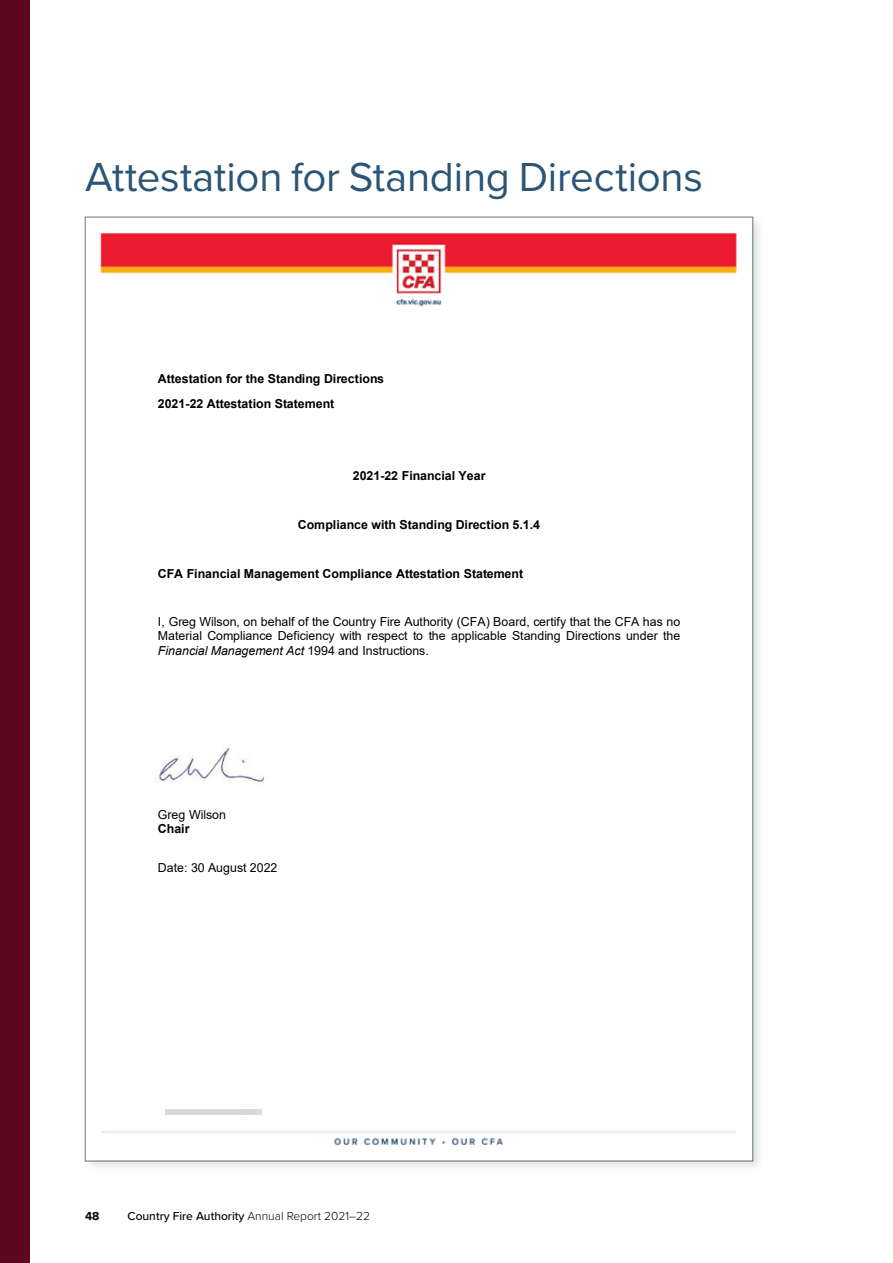
<style>
.page{position:relative;width:893px;height:1263px;background:#fff}
.page>*{position:absolute;margin:0;border:0;box-sizing:border-box;transform-origin:0 0}
.t1{font:42px "Proxima Nova";letter-spacing:-.005em;color:#2b5475}
.t2{font:12.45px/14.2px "Arial";letter-spacing:-.005em;color:#000;text-align:justify}
.t3{font:700 12.45px/24.5px "Arial";color:#000}
.t4{font:500 12px "Proxima Nova";color:#000}
.t5{font:700 12px "Proxima Nova";color:#000}
.s1{font-style:italic}
.s2{font-weight:300}
</style>
<div class="page">
<div style="left:82px;top:214px;width:684px;height:961px;background:#69796d;opacity:.21"></div>
<img style="left:87px;top:219px;width:664px;height:940px">
<img style="left:166px;top:1109px;width:95px;height:5px">
<img style="left:142px;top:733px;width:142px;height:74px">
<div style="left:0;top:0;width:30px;height:1263px;background:#5d081f"></div>
<h1 class="t1" style="left:85px;top:146px;width:619px">Attestation for Standing Directions</h1>
<p class="t3" style="left:158px;top:367px;width:228px">Attestation for the Standing Directions<br>2021-22 Attestation Statement</p>
<p class="t3" style="left:353px;top:464px;width:134px">2021-22 Financial Year</p>
<p class="t3" style="left:298px;top:513px;width:244px">Compliance with Standing Direction 5.1.4</p>
<p class="t3" style="left:158px;top:561px;width:367px">CFA Financial Management Compliance Attestation Statement</p>
<p class="t2" style="left:158px;top:614px;width:524px">I, Greg Wilson, on behalf of the Country Fire Authority (CFA) Board, certify that the CFA has no Material Compliance Deficiency with respect to the applicable Standing Directions under the <span class="s1">Financial Management Act</span> 1994 and Instructions.</p>
<p class="t2" style="left:158px;top:807px;width:69px">Greg Wilson</p>
<p class="t3" style="left:158px;top:816px;width:33px">Chair</p>
<p class="t2" style="left:158px;top:860px;width:121px">Date: 30 August 2022</p>
<p class="t5" style="left:85px;top:1207px;width:16px">48</p>
<p class="t4" style="left:128px;top:1207px;width:244px">Country Fire Authority <span class="s2">Annual Report 2021–22</span></p>
</div>
